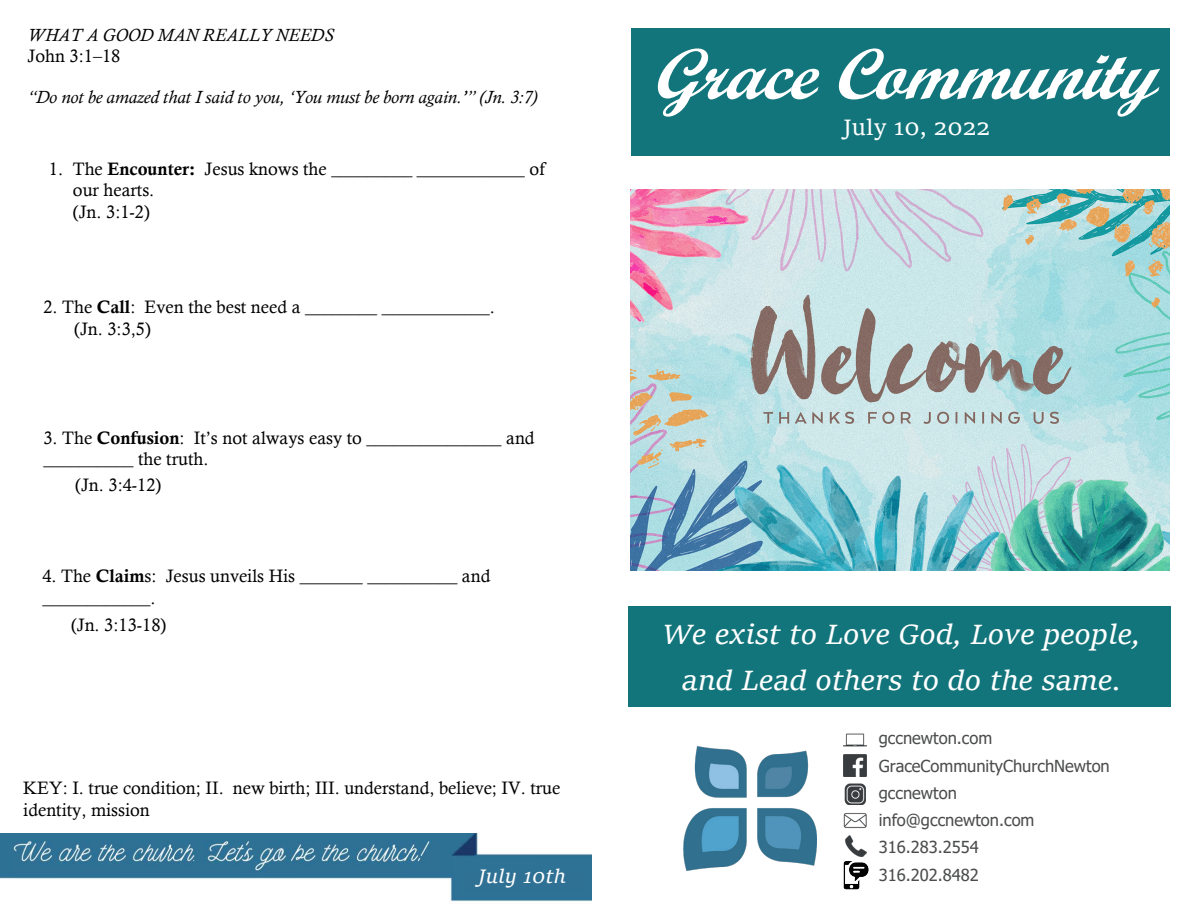
<style>
.page{position:relative;width:1188px;height:918px;background:#fff}
.page>*{position:absolute;margin:0;border:0;box-sizing:border-box;transform-origin:0 0}
.t1{font:italic 72px "Script MT Bold";color:#fff}
.t2{font:italic 30px/46px "Sitka Text";color:#fff;text-align:center}
.t3{font:24px "Sitka Text";color:#fff}
.t4{font:italic 21px "Sitka Text";color:#fff}
.t5{font:18px/21.6px "Calisto";color:#000}
.t6{font:italic 18px "Calisto";color:#000}
.t7{font:16.5px/27.3px "Tahoma";color:#4b4c4d}
.s1{font-family:"Calis MT Bol"}
</style>
<div class="page">
<div style="left:632px;top:29px;width:537px;height:126px;background:#12757b"></div>
<div style="left:629px;top:606px;width:541px;height:101px;background:#12757b"></div>
<img style="left:683px;top:747px;width:133px;height:123px">
<img style="left:844px;top:733px;width:23px;height:14px">
<img style="left:843px;top:813px;width:23px;height:43px">
<img style="left:844px;top:754px;width:22px;height:23px">
<img style="left:844px;top:783px;width:22px;height:22px">
<img style="left:843px;top:861px;width:26px;height:29px">
<img style="left:631px;top:190px;width:539px;height:380px">
<img style="left:0;top:833px;width:592px;height:69px">
<p class="t6" style="left:28px;top:24px;width:308px">WHAT A GOOD MAN REALLY NEEDS</p>
<p class="t5" style="left:28px;top:45px;width:94px">John 3:1–18</p>
<p class="t6" style="left:28px;top:86px;width:511px">“Do not be amazed that I said to you, ‘You must be born again.’” (Jn. 3:7)</p>
<p class="t5" style="left:73px;top:157px;width:473px;text-indent:-24px">1. The <span class="s1">Encounter:</span> Jesus knows the _________ ____________ of our hearts.<br>(Jn. 3:1-2)</p>
<p class="t5" style="left:74px;top:295px;width:422px;line-height:22.2px;text-indent:-31px">2. The <span class="s1">Call</span>: Even the best need a ________ ____________. (Jn. 3:3,5)</p>
<p class="t5" style="left:43px;top:426px;width:493px">3. The <span class="s1">Confusion</span>: It’s not always easy to _______________ and __________ the truth.</p>
<p class="t5" style="left:75px;top:474px;width:88px">(Jn. 3:4-12)</p>
<p class="t5" style="left:42px;top:565px;width:450px">4. The <span class="s1">Claim</span>s: Jesus unveils His _______ __________ and ____________.</p>
<p class="t5" style="left:71px;top:614px;width:97px">(Jn. 3:13-18)</p>
<p class="t5" style="left:23px;top:777px;width:539px">KEY: I. true condition; II. new birth; III. understand, believe; IV. true identity, mission</p>
<p class="t4" style="left:478px;top:860px;width:89px">July 10th</p>
<p class="t1" style="left:652px;top:30px;width:504px">GraceCommunity</p>
<p class="t3" style="left:843px;top:109px;width:148px">July 10, 2022</p>
<p class="t2" style="left:662px;top:610px;width:480px">We exist to Love God, Love people, and Lead others to do the same.</p>
<p class="t7" style="left:879px;top:726px;width:233px">gccnewton.com<br>GraceCommunityChurchNewton gccnewton info@gccnewton.com<br>316.283.2554<br>316.202.8482</p>
</div>
